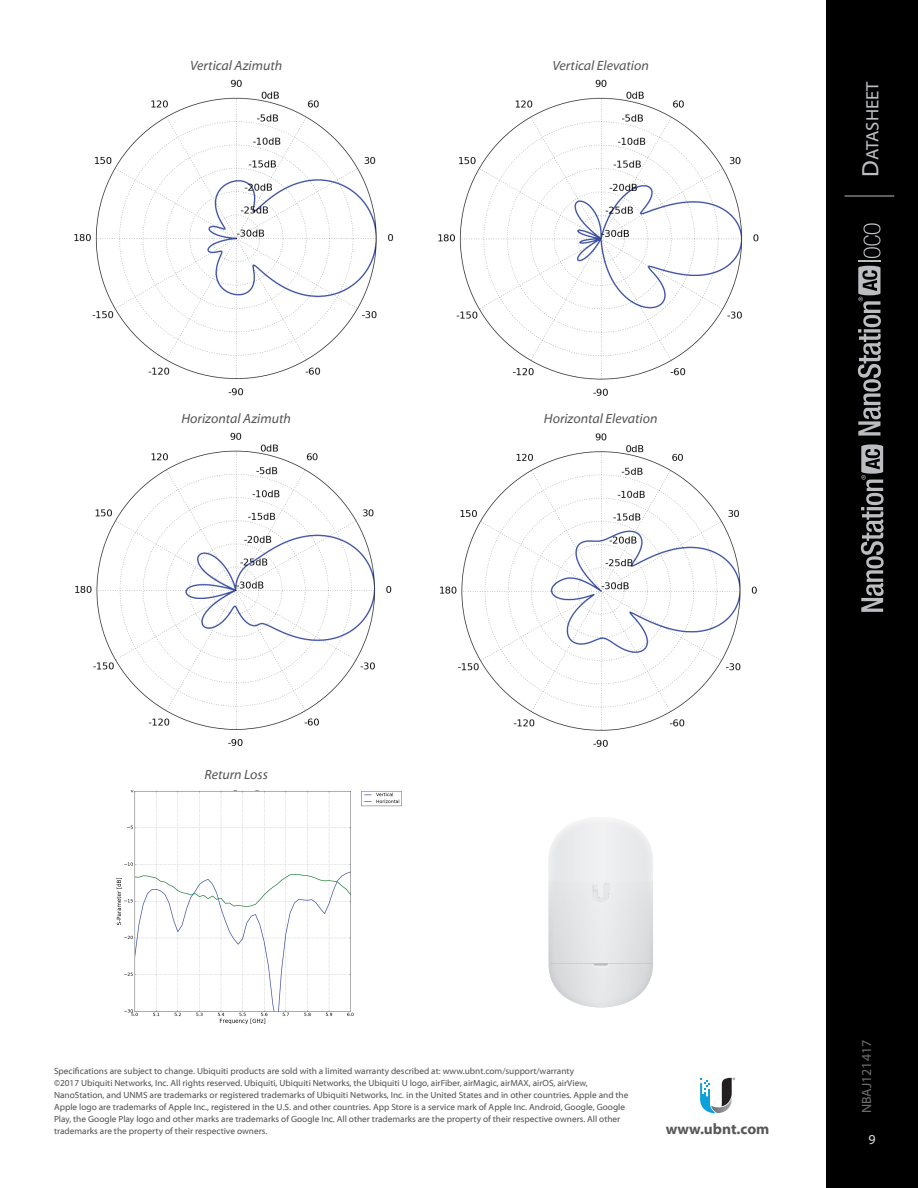
<style>
.page{position:relative;width:918px;height:1188px;background:#fff}
.page>*{position:absolute;margin:0;border:0;box-sizing:border-box;transform-origin:0 0}
.t1{font:18px "Myriad Web Pro";color:#bcbdc0}
.t2{font:700 15px "Myriad Web Pro";color:#57585a}
.t3{font:italic 13.5px "Myriad Web Pro";color:#57585a}
.t4{font:13.5px "Myriad Web Pro";color:#6c6d70}
.t5{font:13.5px "Myriad Web Pro";color:#d1d2d4}
.t6{font:9px/12px "Myriad Web Pro";color:#57585a}
.s1{font-size:24px}
</style>
<div class="page">
<div style="left:826px;top:0;width:92px;height:1188px;background:#000001"></div>
<hr style="left:845px;top:196px;width:49px;height:1px;background:#bcbdc0">
<svg style="left:861px;top:444px;width:23px;height:168px"></svg>
<svg style="left:858px;top:223px;width:23px;height:213px"></svg>
<svg style="left:700px;top:1078px;width:35px;height:35px"></svg>
<img style="left:74px;top:80px;width:320px;height:316px">
<img style="left:438px;top:79px;width:321px;height:317px">
<img style="left:75px;top:433px;width:317px;height:313px">
<img style="left:440px;top:434px;width:317px;height:313px">
<img style="left:116px;top:791px;width:286px;height:234px">
<svg style="left:548px;top:818px;width:105px;height:189px"></svg>
<h3 class="t3" style="left:190px;top:58px;width:94px">Vertical Azimuth</h3>
<h3 class="t3" style="left:553px;top:58px;width:98px">Vertical Elevation</h3>
<h3 class="t3" style="left:182px;top:411px;width:111px">Horizontal Azimuth</h3>
<h3 class="t3" style="left:544px;top:411px;width:115px">Horizontal Elevation</h3>
<h1 class="t1" style="left:863px;top:177px;width:97px;rotate:-90deg"><span class="s1">D</span>ATASHEET</h1>
<h3 class="t3" style="left:204px;top:767px;width:65px">Return Loss</h3>
<p class="t6" style="left:54px;top:1065px;width:576px">Specifications are subject to change. Ubiquiti products are sold with a limited warranty described at: www.ubnt.com/support/warranty<br>©2017 Ubiquiti Networks, Inc. All rights reserved. Ubiquiti, Ubiquiti Networks, the Ubiquiti U logo, airFiber, airMagic, airMAX, airOS, airView, NanoStation, and UNMS are trademarks or registered trademarks of Ubiquiti Networks, Inc. in the United States and in other countries. Apple and the Apple logo are trademarks of Apple Inc., registered in the U.S. and other countries. App Store is a service mark of Apple Inc. Android, Google, Google Play, the Google Play logo and other marks are trademarks of Google Inc. All other trademarks are the property of their respective owners. All other trademarks are the property of their respective owners.</p>
<h2 class="t2" style="left:666px;top:1121px;width:105px">www.ubnt.com</h2>
<h3 class="t4" style="left:859px;top:1113px;width:75px;rotate:-90deg">NBAJ121417</h3>
<h3 class="t5" style="left:869px;top:1132px;width:9px">9</h3>
</div>
